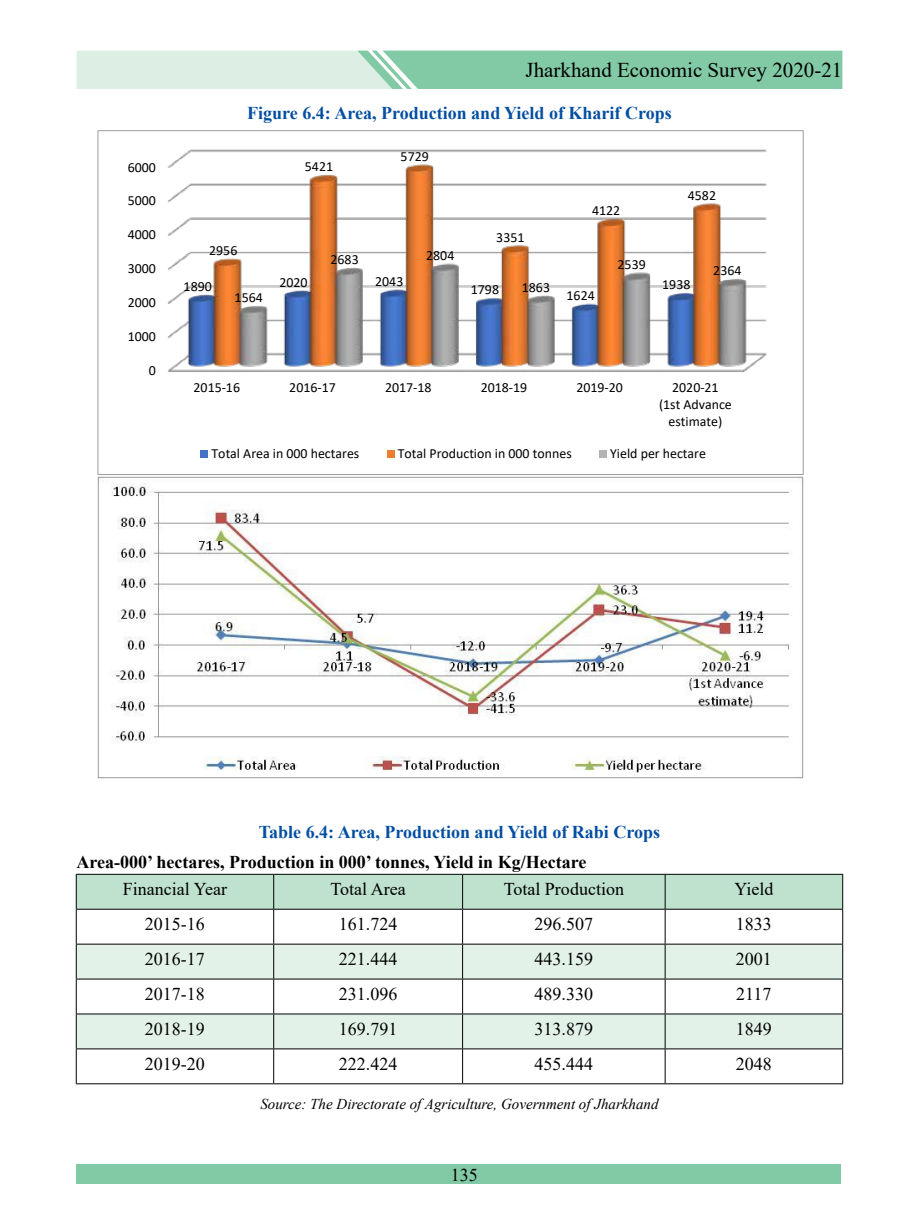
<style>
.page{position:relative;width:919px;height:1217px;background:#fff}
.page>*{position:absolute;margin:0;border:0;box-sizing:border-box;transform-origin:0 0}
.t1{font:21px "Times New Roman";color:#000}
.t2{font:18px "Times New Roman";color:#000}
.t3{font:700 18px "Times New Roman";color:#034ea2}
.t4{font:700 18px "Times New Roman";color:#000}
.t5{font:italic 15px "Times New Roman";color:#000}
.t6{font:13.95px/17px "Calibri";color:#000;text-align:center}
</style>
<div class="page">
<div style="left:77px;top:1163px;width:764px;height:20px;background:#81caa5"></div>
<svg style="left:77px;top:50px;width:765px;height:39px;background:#a7d9bf"></svg>
<img style="left:167px;top:149px;width:600px;height:223px">
<div style="left:200px;top:449px;width:8px;height:8px;background:#4472c4"></div>
<div style="left:387px;top:449px;width:7px;height:8px;background:#ed7d31"></div>
<div style="left:599px;top:449px;width:7px;height:8px;background:#b1b3b5"></div>
<img style="left:98px;top:476px;width:705px;height:302px">
<div style="left:77px;top:874px;width:765px;height:34px;background:#bfe2cf"></div>
<svg style="left:77px;top:944px;width:765px;height:104px;fill:#e3f2e9"></svg>
<hr style="left:76px;top:873px;width:198px;height:1px;background:#000">
<hr style="left:76px;top:874px;width:1px;height:34px;background:#000">
<hr style="left:274px;top:873px;width:188px;height:1px;background:#000">
<hr style="left:273px;top:874px;width:1px;height:34px;background:#000">
<hr style="left:462px;top:873px;width:203px;height:1px;background:#000">
<hr style="left:462px;top:874px;width:1px;height:34px;background:#000">
<hr style="left:665px;top:873px;width:178px;height:1px;background:#000">
<hr style="left:664px;top:874px;width:1px;height:34px;background:#000">
<hr style="left:842px;top:874px;width:1px;height:34px;background:#000">
<hr style="left:76px;top:908px;width:198px;height:1px;background:#000">
<hr style="left:76px;top:909px;width:1px;height:34px;background:#000">
<hr style="left:274px;top:908px;width:188px;height:1px;background:#000">
<hr style="left:273px;top:909px;width:1px;height:34px;background:#000">
<hr style="left:462px;top:908px;width:203px;height:1px;background:#000">
<hr style="left:462px;top:909px;width:1px;height:34px;background:#000">
<hr style="left:665px;top:908px;width:178px;height:1px;background:#000">
<hr style="left:664px;top:909px;width:1px;height:34px;background:#000">
<hr style="left:842px;top:909px;width:1px;height:34px;background:#000">
<hr style="left:76px;top:943px;width:198px;height:1px;background:#000">
<hr style="left:76px;top:944px;width:1px;height:34px;background:#000">
<hr style="left:274px;top:943px;width:188px;height:1px;background:#000">
<hr style="left:273px;top:944px;width:1px;height:34px;background:#000">
<hr style="left:462px;top:943px;width:203px;height:1px;background:#000">
<hr style="left:462px;top:944px;width:1px;height:34px;background:#000">
<hr style="left:665px;top:943px;width:178px;height:1px;background:#000">
<hr style="left:664px;top:944px;width:1px;height:34px;background:#000">
<hr style="left:842px;top:944px;width:1px;height:34px;background:#000">
<hr style="left:76px;top:978px;width:198px;height:1px;background:#000">
<hr style="left:76px;top:979px;width:1px;height:34px;background:#000">
<hr style="left:274px;top:978px;width:188px;height:1px;background:#000">
<hr style="left:273px;top:979px;width:1px;height:34px;background:#000">
<hr style="left:462px;top:978px;width:203px;height:1px;background:#000">
<hr style="left:462px;top:979px;width:1px;height:34px;background:#000">
<hr style="left:665px;top:978px;width:178px;height:1px;background:#000">
<hr style="left:664px;top:979px;width:1px;height:34px;background:#000">
<hr style="left:842px;top:979px;width:1px;height:34px;background:#000">
<hr style="left:76px;top:1013px;width:198px;height:1px;background:#000">
<hr style="left:76px;top:1014px;width:1px;height:34px;background:#000">
<hr style="left:274px;top:1013px;width:188px;height:1px;background:#000">
<hr style="left:273px;top:1014px;width:1px;height:34px;background:#000">
<hr style="left:462px;top:1013px;width:203px;height:1px;background:#000">
<hr style="left:462px;top:1014px;width:1px;height:34px;background:#000">
<hr style="left:665px;top:1013px;width:178px;height:1px;background:#000">
<hr style="left:664px;top:1014px;width:1px;height:34px;background:#000">
<hr style="left:842px;top:1014px;width:1px;height:34px;background:#000">
<hr style="left:76px;top:1048px;width:198px;height:1px;background:#000">
<hr style="left:76px;top:1048px;width:1px;height:35px;background:#000">
<hr style="left:274px;top:1048px;width:188px;height:1px;background:#000">
<hr style="left:273px;top:1048px;width:1px;height:35px;background:#000">
<hr style="left:462px;top:1048px;width:203px;height:1px;background:#000">
<hr style="left:462px;top:1048px;width:1px;height:35px;background:#000">
<hr style="left:665px;top:1048px;width:178px;height:1px;background:#000">
<hr style="left:664px;top:1048px;width:1px;height:35px;background:#000">
<hr style="left:842px;top:1048px;width:1px;height:35px;background:#000">
<hr style="left:76px;top:1083px;width:198px;height:1px;background:#000">
<hr style="left:274px;top:1083px;width:188px;height:1px;background:#000">
<hr style="left:462px;top:1083px;width:203px;height:1px;background:#000">
<hr style="left:665px;top:1083px;width:178px;height:1px;background:#000">
<h1 class="t1" style="left:525px;top:55px;width:318px">Jharkhand Economic Survey 2020-21</h1>
<p class="t3" style="left:247px;top:99px;width:426px">Figure 6.4: Area, Production and Yield of Kharif Crops</p>
<p class="t6" style="left:128px;top:158px;width:30px">6000</p>
<p class="t6" style="left:305px;top:158px;width:30px">5421</p>
<p class="t6" style="left:400px;top:147px;width:30px">5729</p>
<p class="t6" style="left:128px;top:192px;width:30px">5000</p>
<p class="t6" style="left:592px;top:202px;width:30px">4122</p>
<p class="t6" style="left:687px;top:186px;width:30px">4582</p>
<p class="t6" style="left:128px;top:226px;width:30px">4000</p>
<p class="t6" style="left:496px;top:228px;width:30px">3351</p>
<p class="t6" style="left:128px;top:259px;width:30px">3000</p>
<p class="t6" style="left:128px;top:293px;width:30px">2000</p>
<p class="t6" style="left:209px;top:241px;width:30px">2956</p>
<p class="t6" style="left:330px;top:250px;width:30px">2683</p>
<p class="t6" style="left:426px;top:246px;width:30px">2804</p>
<p class="t6" style="left:184px;top:277px;width:30px">1890</p>
<p class="t6" style="left:279px;top:273px;width:30px">2020</p>
<p class="t6" style="left:375px;top:272px;width:30px">2043</p>
<p class="t6" style="left:235px;top:288px;width:30px">1564</p>
<p class="t6" style="left:471px;top:280px;width:30px">1798</p>
<p class="t6" style="left:521px;top:278px;width:30px">1863</p>
<p class="t6" style="left:566px;top:286px;width:30px">1624</p>
<p class="t6" style="left:617px;top:255px;width:30px">2539</p>
<p class="t6" style="left:662px;top:276px;width:30px">1938</p>
<p class="t6" style="left:713px;top:261px;width:30px">2364</p>
<p class="t6" style="left:128px;top:327px;width:30px">1000</p>
<p class="t6" style="left:149px;top:361px;width:9px">0</p>
<p class="t6" style="left:193px;top:378px;width:48px">2015-16</p>
<p class="t6" style="left:289px;top:378px;width:48px">2016-17</p>
<p class="t6" style="left:385px;top:378px;width:48px">2017-18</p>
<p class="t6" style="left:480px;top:378px;width:48px">2018-19</p>
<p class="t6" style="left:576px;top:378px;width:48px">2019-20</p>
<p class="t6" style="left:659px;top:378px;width:74px">2020-21<br>(1st Advance estimate)</p>
<p class="t6" style="left:211px;top:444px;width:149px">Total Area in 000 hectares</p>
<p class="t6" style="left:398px;top:444px;width:175px">Total Production in 000 tonnes</p>
<p class="t6" style="left:610px;top:444px;width:97px">Yield per hectare</p>
<p class="t3" style="left:259px;top:818px;width:403px">Table 6.4: Area, Production and Yield of Rabi Crops</p>
<p class="t4" style="left:77px;top:848px;width:511px">Area-000’ hectares, Production in 000’ tonnes, Yield in Kg/Hectare</p>
<p class="t2" style="left:123px;top:876px;width:105px">Financial Year</p>
<p class="t2" style="left:330px;top:876px;width:77px">Total Area</p>
<p class="t2" style="left:503px;top:876px;width:122px">Total Production</p>
<p class="t2" style="left:734px;top:876px;width:41px">Yield</p>
<p class="t2" style="left:145px;top:911px;width:61px">2015-16</p>
<p class="t2" style="left:339px;top:911px;width:60px">161.724</p>
<p class="t2" style="left:534px;top:911px;width:60px">296.507</p>
<p class="t2" style="left:735px;top:911px;width:37px">1833</p>
<p class="t2" style="left:145px;top:946px;width:61px">2016-17</p>
<p class="t2" style="left:339px;top:946px;width:60px">221.444</p>
<p class="t2" style="left:534px;top:946px;width:60px">443.159</p>
<p class="t2" style="left:735px;top:946px;width:37px">2001</p>
<p class="t2" style="left:145px;top:981px;width:61px">2017-18</p>
<p class="t2" style="left:339px;top:981px;width:60px">231.096</p>
<p class="t2" style="left:534px;top:981px;width:60px">489.330</p>
<p class="t2" style="left:736px;top:981px;width:37px">2117</p>
<p class="t2" style="left:145px;top:1015px;width:61px">2018-19</p>
<p class="t2" style="left:339px;top:1015px;width:60px">169.791</p>
<p class="t2" style="left:534px;top:1015px;width:60px">313.879</p>
<p class="t2" style="left:735px;top:1015px;width:37px">1849</p>
<p class="t2" style="left:145px;top:1050px;width:61px">2019-20</p>
<p class="t2" style="left:339px;top:1050px;width:60px">222.424</p>
<p class="t2" style="left:534px;top:1050px;width:60px">455.444</p>
<p class="t2" style="left:735px;top:1050px;width:37px">2048</p>
<p class="t5" style="left:260px;top:1093px;width:399px">Source: The Directorate of Agriculture, Government of Jharkhand</p>
<p class="t2" style="left:450px;top:1161px;width:28px">135</p>
</div>
